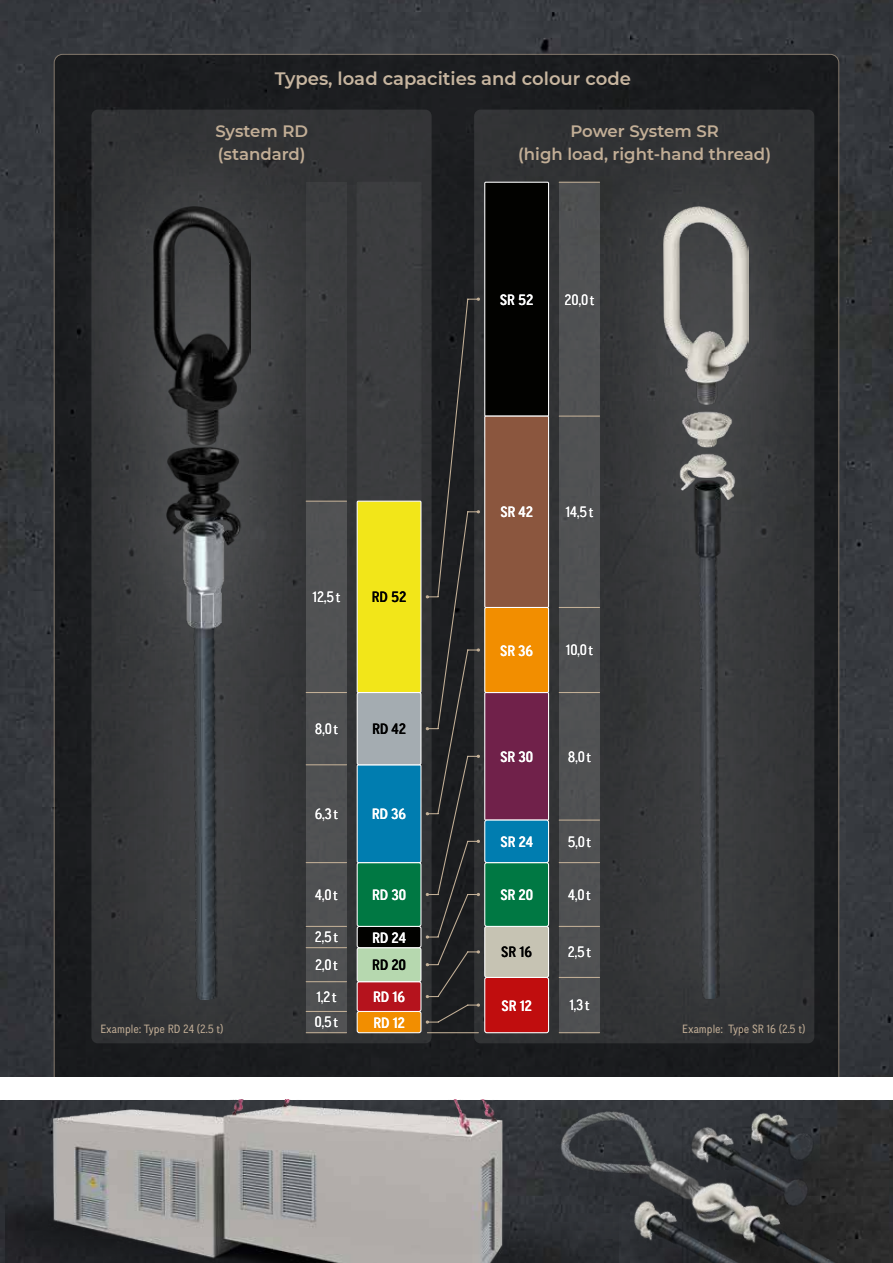
<style>
.page{position:relative;width:893px;height:1263px;background:#fff}
.page>*{position:absolute;margin:0;border:0;box-sizing:border-box;transform-origin:0 0}
.t1{font:600 18px "Montserrat";color:#c8b6a0}
.t2{font:600 16.5px/22.5px "Montserrat";color:#c2ae96}
.t3{font:15px "CA Normal";color:#fff}
.t4{font:500 15px "CA Normal";color:#fff}
.t5{font:500 15px "CA Normal";color:#000}
.t6{font:12px "CA Normal";color:#c2ae96}
</style>
<div class="page">
<img style="left:0;top:0;width:893px;height:1263px">
<div style="left:54px;top:54px;width:785px;height:1034px;background:#1b1d1f;border-radius:9px"></div>
<div style="left:474px;top:110px;width:340px;height:933px;background:#313334;border-radius:6px"></div>
<div style="left:91px;top:110px;width:341px;height:933px;background:#333436;border-radius:6px"></div>
<div style="left:306px;top:501px;width:41px;height:532px;background:#515253"></div>
<div style="left:559px;top:182px;width:41px;height:851px;background:#4f5152"></div>
<div style="left:306px;top:182px;width:41px;height:319px;background:#3c3d3f"></div>
<div style="left:357px;top:1011px;width:64px;height:22px;background:#f28e00;border-radius:2px"></div>
<div style="left:357px;top:1011px;width:64px;height:22px;border:1px solid #fff;border-radius:2px"></div>
<div style="left:357px;top:982px;width:64px;height:29px;background:#b5131d;border-radius:2px"></div>
<div style="left:357px;top:981px;width:64px;height:31px;border:1px solid #fff;border-radius:2px"></div>
<div style="left:357px;top:948px;width:64px;height:34px;background:#b6d8af;border-radius:2px"></div>
<div style="left:357px;top:947px;width:64px;height:35px;border:1px solid #fff;border-radius:2px"></div>
<div style="left:357px;top:926px;width:64px;height:22px;background:#020200;border-radius:2px"></div>
<div style="left:357px;top:926px;width:64px;height:22px;border:1px solid #fff;border-radius:2px"></div>
<div style="left:357px;top:863px;width:64px;height:63px;background:#007843;border-radius:2px"></div>
<div style="left:357px;top:862px;width:64px;height:65px;border:1px solid #fff;border-radius:2px"></div>
<div style="left:357px;top:765px;width:64px;height:98px;background:#007db0"></div>
<div style="left:357px;top:764px;width:64px;height:99px;border:1px solid #fff"></div>
<div style="left:357px;top:692px;width:64px;height:73px;background:#a4acb1;border-radius:2px"></div>
<div style="left:357px;top:692px;width:64px;height:73px;border:1px solid #fff;border-radius:2px"></div>
<div style="left:357px;top:501px;width:64px;height:191px;background:#f2e619"></div>
<div style="left:357px;top:501px;width:64px;height:192px;border:1px solid #fff"></div>
<div style="left:485px;top:977px;width:64px;height:56px;background:#c00d0e;border-radius:2px"></div>
<div style="left:484px;top:977px;width:65px;height:56px;border:1px solid #fff;border-radius:2px"></div>
<div style="left:485px;top:926px;width:64px;height:51px;background:#c6c3b3;border-radius:2px"></div>
<div style="left:484px;top:926px;width:65px;height:52px;border:1px solid #fff;border-radius:2px"></div>
<div style="left:485px;top:863px;width:64px;height:63px;background:#007843;border-radius:2px"></div>
<div style="left:484px;top:862px;width:65px;height:65px;border:1px solid #fff;border-radius:2px"></div>
<div style="left:485px;top:607px;width:64px;height:85px;background:#f28e00;border-radius:2px"></div>
<div style="left:484px;top:607px;width:65px;height:86px;border:1px solid #fff;border-radius:2px"></div>
<div style="left:485px;top:182px;width:64px;height:234px;background:#020200"></div>
<div style="left:484px;top:182px;width:65px;height:235px;border:1px solid #fff"></div>
<div style="left:485px;top:692px;width:64px;height:128px;background:#70214a"></div>
<div style="left:484px;top:692px;width:65px;height:129px;border:1px solid #fff"></div>
<div style="left:485px;top:416px;width:64px;height:191px;background:#8b563e"></div>
<div style="left:484px;top:416px;width:65px;height:192px;border:1px solid #fff"></div>
<div style="left:485px;top:820px;width:64px;height:43px;background:#007db0;border-radius:2px"></div>
<div style="left:484px;top:819px;width:65px;height:44px;border:1px solid #fff;border-radius:2px"></div>
<div style="left:357px;top:182px;width:64px;height:319px;background:#3c3d3f"></div>
<div style="left:357px;top:182px;width:64px;height:320px;border:1px solid #fff"></div>
<hr style="left:306px;top:1011px;width:41px;height:1px;background:#c2af96">
<hr style="left:306px;top:981px;width:41px;height:1px;background:#c2af96">
<hr style="left:306px;top:947px;width:41px;height:1px;background:#c2af96">
<hr style="left:306px;top:926px;width:41px;height:1px;background:#c2af96">
<hr style="left:306px;top:862px;width:41px;height:1px;background:#c2af96">
<hr style="left:306px;top:764px;width:41px;height:1px;background:#c2af96">
<hr style="left:306px;top:692px;width:41px;height:1px;background:#c2af96">
<hr style="left:306px;top:501px;width:41px;height:1px;background:#c2af96">
<hr style="left:559px;top:977px;width:41px;height:1px;background:#c2af96">
<hr style="left:559px;top:926px;width:41px;height:1px;background:#c2af96">
<hr style="left:559px;top:819px;width:41px;height:2px;background:#c2af96">
<hr style="left:559px;top:692px;width:41px;height:1px;background:#c2af96">
<hr style="left:559px;top:416px;width:41px;height:1px;background:#c2af96">
<hr style="left:559px;top:182px;width:41px;height:1px;background:#c2af96">
<hr style="left:559px;top:607px;width:41px;height:1px;background:#c2af96">
<hr style="left:306px;top:1032px;width:41px;height:1px;background:#c2af96">
<hr style="left:559px;top:1032px;width:41px;height:1px;background:#c2af96">
<hr style="left:427px;top:1032px;width:51px;height:1px;background:#c2af96">
<hr style="left:559px;top:862px;width:41px;height:1px;background:#c2af96">
<svg style="left:426px;top:298px;width:54px;height:726px"></svg>
<div style="left:60px;top:116px;width:285px;height:968px;background:#fff;opacity:.4"></div>
<img style="left:154px;top:206px;width:97px;height:793px">
<div style="left:570px;top:117px;width:272px;height:966px;background:#fff;opacity:.4"></div>
<img style="left:663px;top:206px;width:85px;height:792px">
<div style="left:0;top:1077px;width:893px;height:23px;background:#fff"></div>
<img style="left:5px;top:1100px;width:529px;height:163px">
<img style="left:534px;top:1100px;width:345px;height:163px">
<p class="t1" style="left:275px;top:66px;width:358px">Types, load capacities and colour code</p>
<p class="t2" style="left:215px;top:120px;width:94px">System RD (standard)</p>
<p class="t2" style="left:518px;top:120px;width:254px;text-align:center">Power System SR<br>(high load, right-hand thread)</p>
<p class="t4" style="left:500px;top:289px;width:35px">SR 52</p>
<p class="t3" style="left:565px;top:289px;width:31px">20,0 t</p>
<p class="t3" style="left:579px;top:289px;width:4px">.</p>
<p class="t4" style="left:500px;top:502px;width:34px">SR 42</p>
<p class="t3" style="left:566px;top:502px;width:29px">14,5t</p>
<p class="t3" style="left:577px;top:502px;width:4px">.</p>
<p class="t3" style="left:313px;top:587px;width:29px">12,5 t</p>
<p class="t3" style="left:324px;top:587px;width:4px">.</p>
<p class="t5" style="left:372px;top:587px;width:36px">RD 52</p>
<p class="t4" style="left:500px;top:640px;width:35px">SR 36</p>
<p class="t3" style="left:566px;top:640px;width:29px">10,0 t</p>
<p class="t3" style="left:577px;top:640px;width:4px">.</p>
<p class="t3" style="left:315px;top:719px;width:25px">8,0 t</p>
<p class="t3" style="left:322px;top:719px;width:4px">.</p>
<p class="t5" style="left:372px;top:719px;width:35px">RD 42</p>
<p class="t4" style="left:500px;top:746px;width:34px">SR 30</p>
<p class="t3" style="left:568px;top:746px;width:25px">8,0 t</p>
<p class="t3" style="left:575px;top:746px;width:4px">.</p>
<p class="t3" style="left:315px;top:804px;width:24px">6,3 t</p>
<p class="t3" style="left:322px;top:804px;width:4px">.</p>
<p class="t4" style="left:372px;top:804px;width:36px">RD 36</p>
<p class="t4" style="left:500px;top:831px;width:34px">SR 24</p>
<p class="t3" style="left:568px;top:831px;width:25px">5,0 t</p>
<p class="t3" style="left:575px;top:831px;width:4px">.</p>
<p class="t3" style="left:315px;top:884px;width:24px">4,0 t</p>
<p class="t3" style="left:322px;top:884px;width:4px">.</p>
<p class="t4" style="left:372px;top:885px;width:35px">RD 30</p>
<p class="t4" style="left:500px;top:885px;width:34px">SR 20</p>
<p class="t3" style="left:568px;top:884px;width:24px">4,0 t</p>
<p class="t3" style="left:575px;top:885px;width:4px">.</p>
<p class="t3" style="left:315px;top:927px;width:25px">2,5 t</p>
<p class="t3" style="left:322px;top:927px;width:4px">.</p>
<p class="t4" style="left:372px;top:927px;width:35px">RD 24</p>
<p class="t3" style="left:315px;top:955px;width:24px">2,0 t</p>
<p class="t3" style="left:322px;top:955px;width:4px">.</p>
<p class="t5" style="left:372px;top:955px;width:35px">RD 20</p>
<p class="t5" style="left:501px;top:942px;width:32px">SR 16</p>
<p class="t3" style="left:568px;top:942px;width:25px">2,5 t</p>
<p class="t3" style="left:575px;top:942px;width:4px">.</p>
<p class="t3" style="left:316px;top:987px;width:22px">1,2 t</p>
<p class="t3" style="left:321px;top:987px;width:4px">.</p>
<p class="t4" style="left:373px;top:987px;width:33px">RD 16</p>
<p class="t4" style="left:502px;top:995px;width:32px">SR 12</p>
<p class="t3" style="left:569px;top:995px;width:22px">1,3 t</p>
<p class="t3" style="left:574px;top:995px;width:4px">.</p>
<p class="t3" style="left:315px;top:1012px;width:25px">0,5 t</p>
<p class="t4" style="left:373px;top:1012px;width:33px">RD 12</p>
<p class="t6" style="left:100px;top:1021px;width:125px">Example: Type RD 24 (2.5 t)</p>
<p class="t6" style="left:682px;top:1021px;width:125px">Example: Type SR 16 (2.5 t)</p>
<p class="t3" style="left:322px;top:1012px;width:4px">.</p>
</div>
